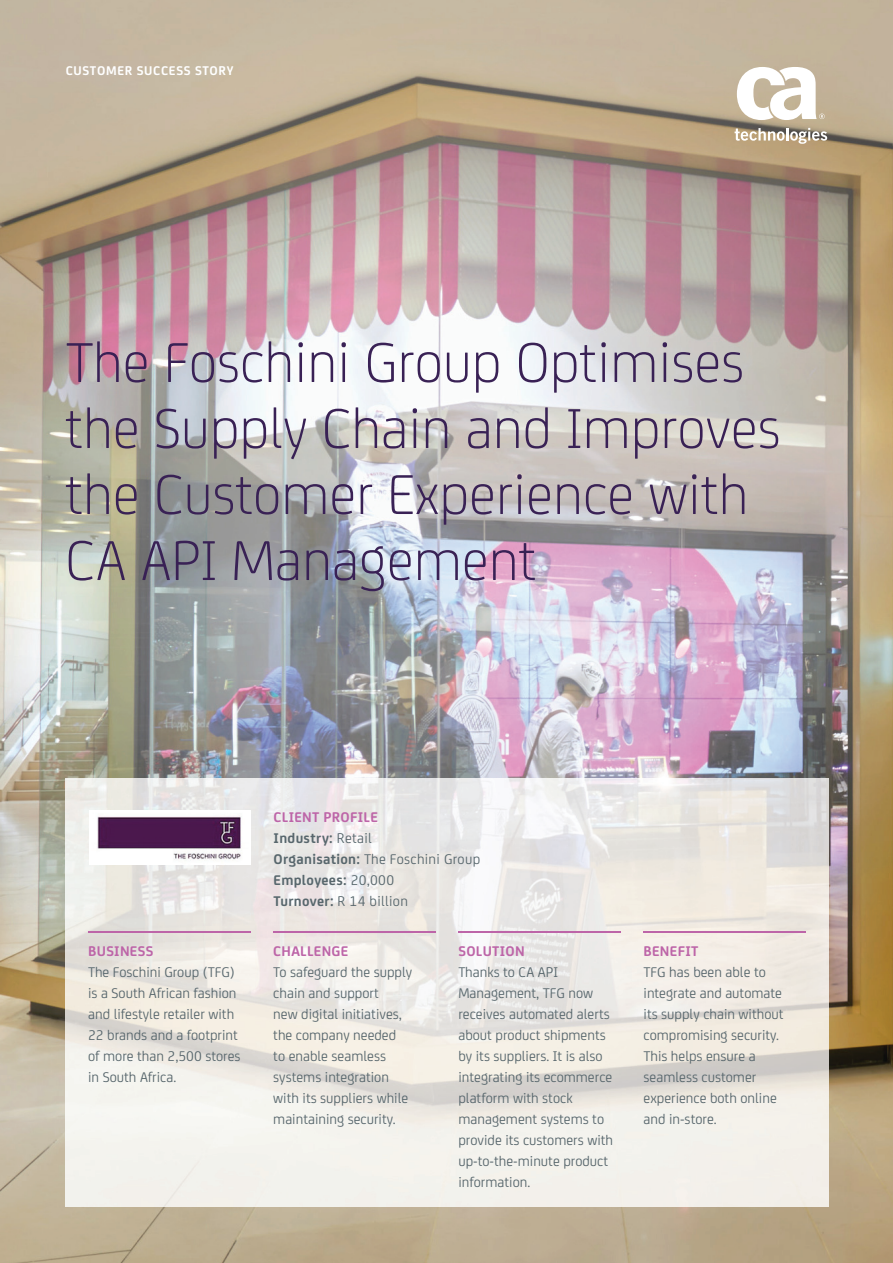
<style>
.page{position:relative;width:893px;height:1263px;background:#fff}
.page>*{position:absolute;margin:0;border:0;box-sizing:border-box;transform-origin:0 0}
.t1{font:300 60px/66px "CA Sans";color:#392155}
.t2{font:15px/21px "CA Sans";color:#58676d}
.t3{font:700 15px/21px "CA Sans";letter-spacing:.02em;color:#58676d}
.t4{font:700 15px "CA Sans";letter-spacing:.02em;color:#bd65a8}
.t5{font:700 13.5px "CA Sans";letter-spacing:.05em;color:#fff}
.s1{color:#bd65a8}
.s2{font-weight:400}
</style>
<div class="page">
<img style="left:0;top:0;width:893px;height:1263px">
<img style="left:66px;top:778px;width:762px;height:428px">
<hr style="left:88px;top:931px;width:163px;height:1px;background:#bd65a8">
<hr style="left:273px;top:931px;width:163px;height:1px;background:#bd65a8">
<hr style="left:458px;top:931px;width:163px;height:1px;background:#bd65a8">
<hr style="left:644px;top:931px;width:162px;height:1px;background:#bd65a8">
<svg style="left:735px;top:128px;width:92px;height:16px"></svg>
<svg style="left:737px;top:67px;width:88px;height:53px"></svg>
<img style="left:90px;top:810px;width:160px;height:54px">
<p class="t5" style="left:66px;top:66px;width:169px">CUSTOMER SUCCESS STORY</p>
<h1 class="t1" style="left:65px;top:334px;width:717px">The Foschini Group Optimises the Supply Chain and Improves the Customer Experience with<br>CA API Management</h1>
<p class="t4" style="left:88px;top:946px;width:67px">BUSINESS</p>
<p class="t2" style="left:88px;top:963px;width:154px">The Foschini Group (TFG) is a South African fashion and lifestyle retailer with<br>22 brands and a footprint of more than 2,500 stores in South Africa.</p>
<p class="t3" style="left:274px;top:807px;width:208px"><span class="s1">CLIENT PROFILE<br></span>Industry: <span class="s2">Retail<br></span>Organisation: <span class="s2">The Foschini Group<br></span>Employees: <span class="s2">20,000<br></span>Turnover: <span class="s2">R 14 billion</span></p>
<p class="t4" style="left:273px;top:946px;width:76px">CHALLENGE</p>
<p class="t2" style="left:273px;top:963px;width:140px">To safeguard the supply chain and support<br>new digital initiatives, the company needed<br>to enable seamless systems integration with its suppliers while maintaining security.</p>
<p class="t4" style="left:458px;top:946px;width:68px">SOLUTION</p>
<p class="t2" style="left:458px;top:963px;width:156px">Thanks to CA API<br>Management, TFG now receives automated alerts about product shipments by its suppliers. It is also integrating its ecommerce platform with stock management systems to provide its customers with up-to-the-minute product information.</p>
<p class="t4" style="left:644px;top:946px;width:56px">BENEFIT</p>
<p class="t2" style="left:644px;top:963px;width:141px">TFG has been able to integrate and automate its supply chain without compromising security.<br>This helps ensure a seamless customer experience both online and in-store.</p>
</div>
